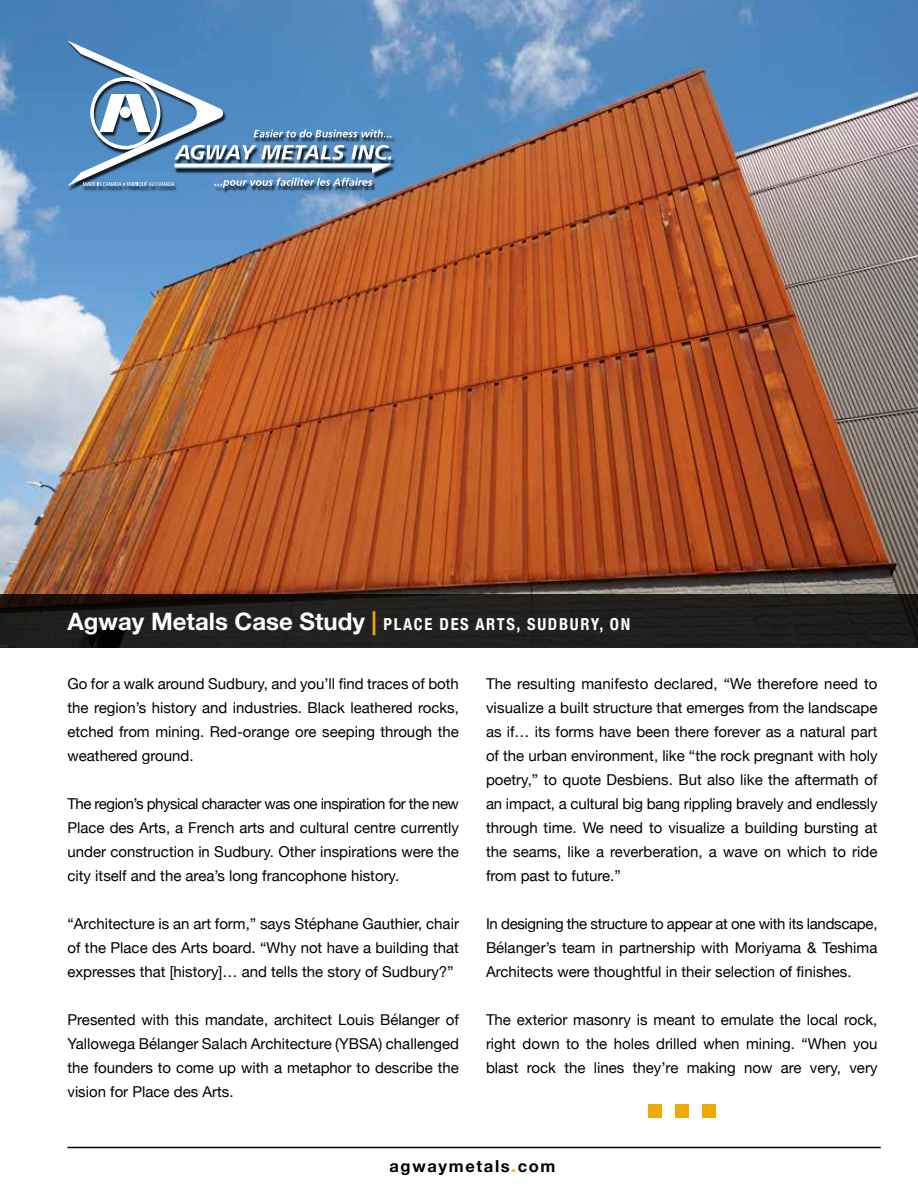
<style>
.page{position:relative;width:918px;height:1188px;background:#fff}
.page>*{position:absolute;margin:0;border:0;box-sizing:border-box;transform-origin:0 0}
.t1{font:700 condensed 16.5px "Helvetica Neue";letter-spacing:.1em;color:#fff}
.t2{font:700 16.5px "Helvetica Neue";letter-spacing:.1em;color:#000}
.t3{font:15px/24px "Helvetica Neue";color:#000;text-align:justify}
.s1{font-stretch:normal;font-size:24px}
.s2{font-stretch:normal;font-size:24px;color:#edaa00}
.s3{color:#edaa00}
</style>
<div class="page">
<img style="left:0;top:0;width:918px;height:594px">
<svg style="left:0;top:594px;width:918px;height:54px;background:#1e1c1a"></svg>
<div style="left:68px;top:42px;width:327px;height:151px;background:#000;opacity:.8"></div>
<svg style="left:68px;top:41px;width:323px;height:147px;background:#6694be"></svg>
<div style="left:648px;top:1104px;width:14px;height:14px;background:#edaa00"></div>
<div style="left:675px;top:1104px;width:13px;height:14px;background:#edaa00"></div>
<div style="left:702px;top:1104px;width:14px;height:14px;background:#edaa00"></div>
<hr style="left:68px;top:1147px;width:813px;height:1px;background:#000">
<p class="t1" style="left:68px;top:610px;width:564px"><span class="s1">Agway Metals Case Study</span> <span class="s2">|</span> PLACE DES ARTS, SUDBURY, ON</p>
<p class="t3" style="left:68px;top:673px;width:393px">Go for a walk around Sudbury, and you’ll find traces of both the region’s history and industries. Black leathered rocks, etched from mining. Red-orange ore seeping through the weathered ground.</p>
<p class="t3" style="left:68px;top:793px;width:393px">The region’s physical character was one inspiration for the new Place des Arts, a French arts and cultural centre currently under construction in Sudbury. Other inspirations were the city itself and the area’s long francophone history.</p>
<p class="t3" style="left:68px;top:913px;width:393px">“Architecture is an art form,” says Stéphane Gauthier, chair of the Place des Arts board. “Why not have a building that expresses that [history]… and tells the story of Sudbury?”</p>
<p class="t3" style="left:68px;top:1009px;width:393px">Presented with this mandate, architect Louis Bélanger of Yallowega Bélanger Salach Architecture (YBSA) challenged the founders to come up with a metaphor to describe the vision for Place des Arts.</p>
<p class="t3" style="left:486px;top:673px;width:393px">The resulting manifesto declared, “We therefore need to visualize a built structure that emerges from the landscape as if… its forms have been there forever as a natural part of the urban environment, like “the rock pregnant with holy poetry,” to quote Desbiens. But also like the aftermath of an impact, a cultural big bang rippling bravely and endlessly through time. We need to visualize a building bursting at the seams, like a reverberation, a wave on which to ride from past to future.”</p>
<p class="t3" style="left:486px;top:913px;width:393px">In designing the structure to appear at one with its landscape, Bélanger’s team in partnership with Moriyama &amp; Teshima Architects were thoughtful in their selection of finishes.</p>
<p class="t3" style="left:486px;top:1009px;width:393px">The exterior masonry is meant to emulate the local rock, right down to the holes drilled when mining. “When you blast rock the lines they’re making now are very, very</p>
<p class="t2" style="left:389px;top:1154px;width:168px">agwaymetals<span class="s3">.</span>com</p>
</div>
